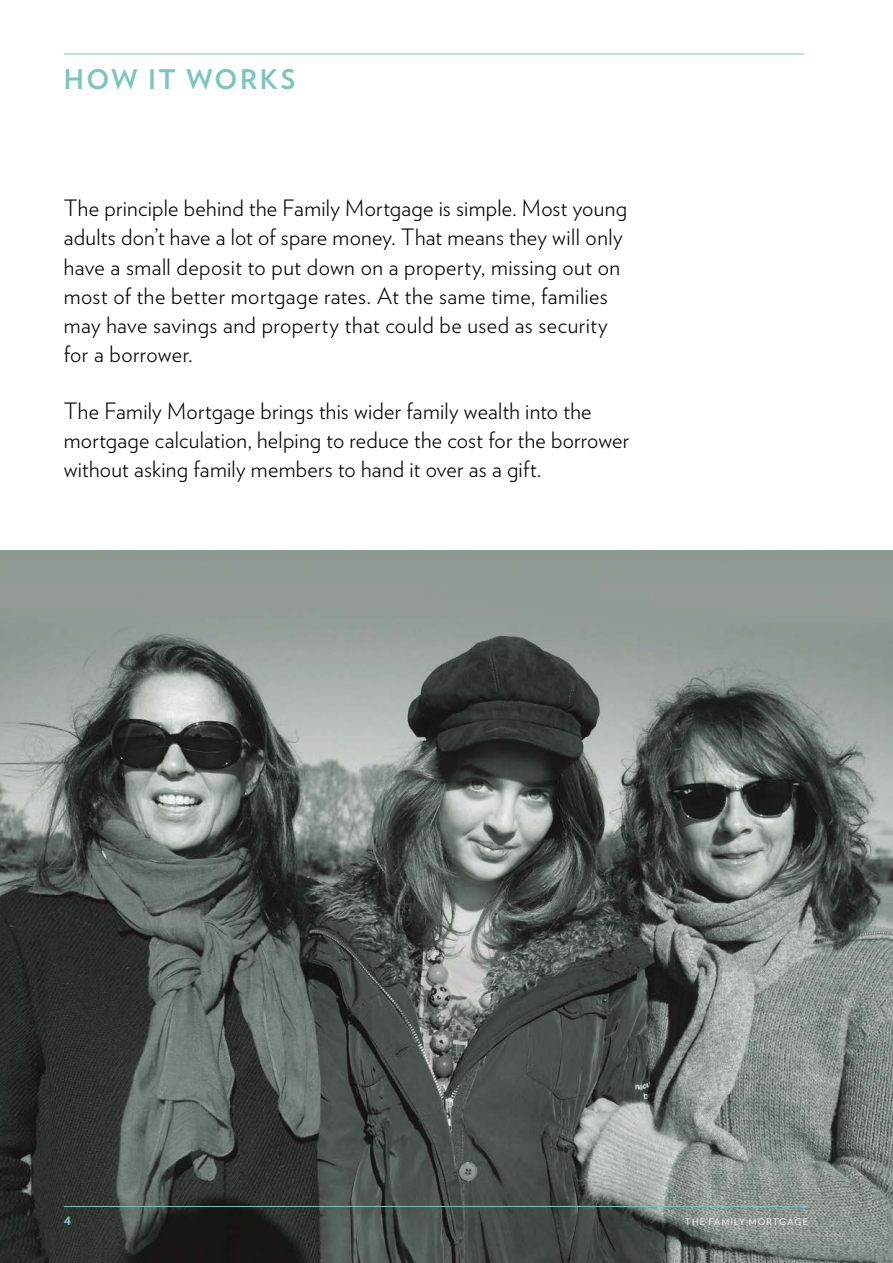
<style>
.page{position:relative;width:893px;height:1263px;background:#fff}
.page>*{position:absolute;margin:0;border:0;box-sizing:border-box;transform-origin:0 0}
.t1{font:700 27px "Verlag";letter-spacing:.095em;color:#7bc5bf}
.t2{font:300 22.5px/29.2px "Verlag";letter-spacing:.015em;color:#000}
.t3{font:700 15px "Verlag";color:#7bc5bf}
.t4{font:9px "Verlag";letter-spacing:.135em;color:#fff}
</style>
<div class="page">
<img style="left:0;top:551px;width:893px;height:712px">
<hr style="left:64px;top:54px;width:740px;height:1px;background:#7bc5bf">
<hr style="left:64px;top:1206px;width:744px;height:1px;background:#7bc5bf">
<p class="t1" style="left:64px;top:58px;width:233px">HOW IT WORKS</p>
<p class="t2" style="left:64px;top:192px;width:565px">The principle behind the Family Mortgage is simple. Most young adults don’t have a lot of spare money. That means they will only have a small deposit to put down on a property, missing out on most of the better mortgage rates. At the same time, families may have savings and property that could be used as security for a borrower.</p>
<p class="t2" style="left:64px;top:395px;width:567px">The Family Mortgage brings this wider family wealth into the mortgage calculation, helping to reduce the cost for the borrower without asking family members to hand it over as a gift.</p>
<p class="t3" style="left:64px;top:1207px;width:9px">4</p>
<p class="t4" style="left:685px;top:1215px;width:124px">THE FAMILY MORTGAGE</p>
</div>
